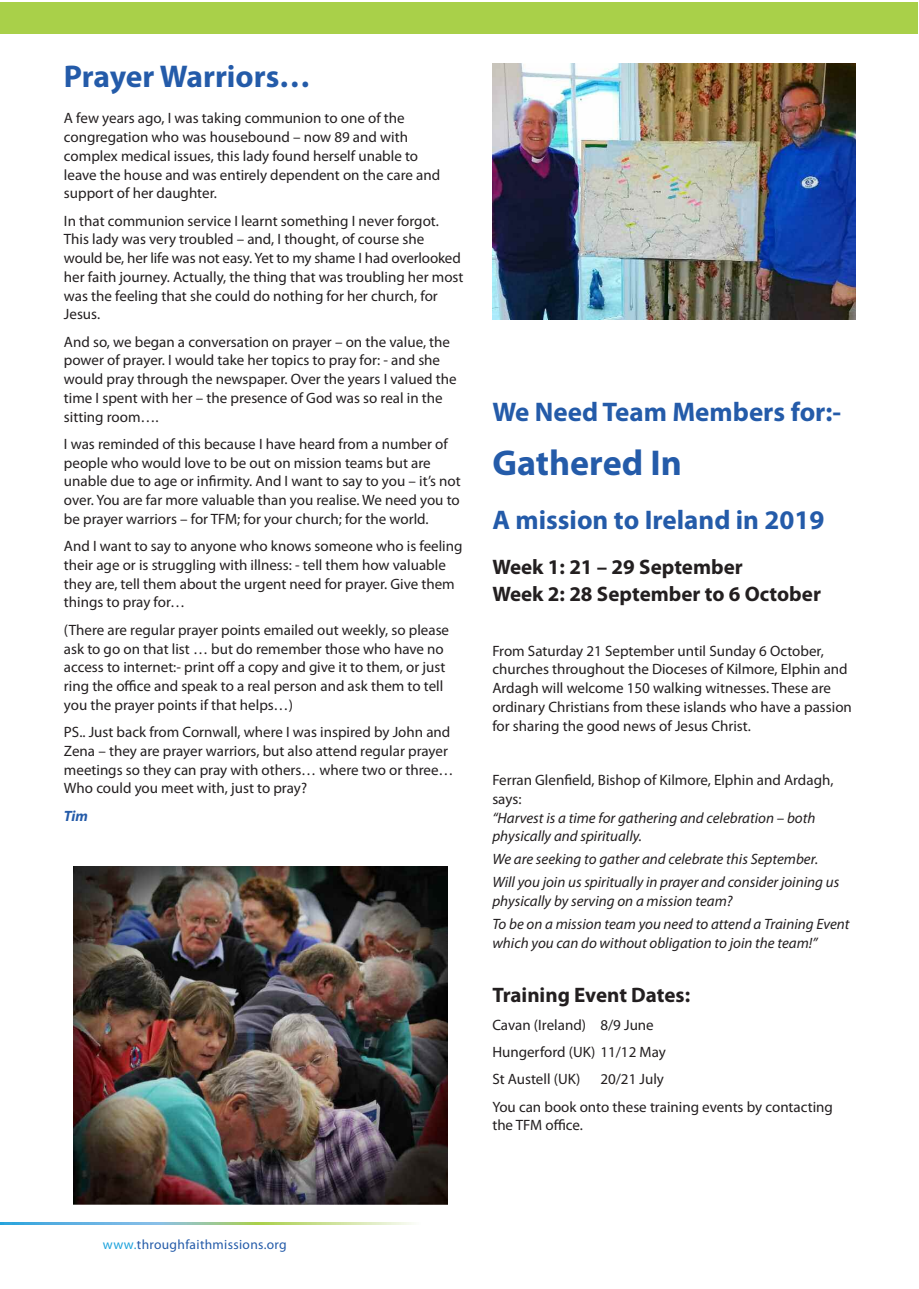
<style>
.page{position:relative;width:919px;height:1289px;background:#fff}
.page>*{position:absolute;margin:0;border:0;box-sizing:border-box;transform-origin:0 0}
.t1{font:700 36px "Myriad Pro";color:#245ba9}
.t2{font:700 31.5px "Myriad Pro";color:#245ba9}
.t3{font:700 27px "Myriad Pro";color:#245ba9}
.t4{font:700 21px/27.3px "Myriad Pro";color:#231f20}
.t5{font:15px/18.8px "Myriad Pro";color:#231f20}
.t6{font:italic 15px/23px "Myriad Pro";color:#231f20}
.t7{font:italic 700 15px "Myriad Pro";color:#245ba9}
.t8{font:13.5px "Myriad Pro";letter-spacing:.025em;color:#245ba9}
.s1{color:#1ea3dc}
</style>
<div class="page">
<div style="left:0;top:3px;width:917px;height:31px;background:#a9d049"></div>
<svg style="left:1px;top:1222px;width:413px;height:2px"></svg>
<img style="left:74px;top:866px;width:373px;height:338px">
<img style="left:492px;top:64px;width:363px;height:256px">
<h2 class="t2" style="left:64px;top:65px;width:248px">Prayer Warriors…</h2>
<p class="t5" style="left:64px;top:110px;width:378px">A few years ago, I was taking communion to one of the congregation who was housebound – now 89 and with complex medical issues, this lady found herself unable to leave the house and was entirely dependent on the care and support of her daughter.</p>
<p class="t5" style="left:64px;top:212px;width:401px">In that communion service I learnt something I never forgot.<br>This lady was very troubled – and, I thought, of course she would be, her life was not easy. Yet to my shame I had overlooked her faith journey. Actually, the thing that was troubling her most was the feeling that she could do nothing for her church, for Jesus.</p>
<p class="t5" style="left:64px;top:333px;width:394px">And so, we began a conversation on prayer – on the value, the power of prayer. I would take her topics to pray for: - and she would pray through the newspaper. Over the years I valued the time I spent with her – the presence of God was so real in the sitting room….</p>
<p class="t5" style="left:64px;top:435px;width:398px">I was reminded of this because I have heard from a number of people who would love to be out on mission teams but are unable due to age or infirmity. And I want to say to you – it’s not over. You are far more valuable than you realise. We need you to be prayer warriors – for TFM; for your church; for the world.</p>
<p class="t5" style="left:64px;top:538px;width:400px">And I want to say to anyone who knows someone who is feeling their age or is struggling with illness: - tell them how valuable they are, tell them about the urgent need for prayer. Give them things to pray for…</p>
<p class="t5" style="left:64px;top:621px;width:386px">(There are regular prayer points emailed out weekly, so please ask to go on that list … but do remember those who have no access to internet:- print off a copy and give it to them, or just ring the office and speak to a real person and ask them to tell you the prayer points if that helps…)</p>
<p class="t5" style="left:64px;top:723px;width:391px">PS.. Just back from Cornwall, where I was inspired by John and Zena – they are prayer warriors, but also attend regular prayer meetings so they can pray with others… where two or three… Who could you meet with, just to pray?</p>
<p class="t7" style="left:64px;top:810px;width:26px">Tim</p>
<h3 class="t3" style="left:492px;top:401px;width:350px">We Need Team Members for:-</h3>
<h1 class="t1" style="left:492px;top:449px;width:191px">Gathered In</h1>
<h3 class="t3" style="left:492px;top:510px;width:334px">A mission to Ireland in 2019</h3>
<h3 class="t4" style="left:492px;top:554px;width:330px">Week 1: 21 – 29 September<br>Week 2: 28 September to 6 October</h3>
<p class="t5" style="left:492px;top:642px;width:361px">From Saturday 21 September until Sunday 6 October, churches throughout the Dioceses of Kilmore, Elphin and Ardagh will welcome 150 walking witnesses. These are ordinary Christians from these islands who have a passion for sharing the good news of Jesus Christ.</p>
<p class="t5" style="left:492px;top:771px;width:342px">Ferran Glenfield, Bishop of Kilmore, Elphin and Ardagh, says:</p>
<p class="t6" style="left:492px;top:809px;width:324px;line-height:18.8px">“Harvest is a time for gathering and celebration – both physically and spiritually.</p>
<p class="t6" style="left:492px;top:849px;width:348px">We are seeking to gather and celebrate this September.<br>Will you join us spiritually in prayer and consider joining us</p>
<p class="t6" style="left:492px;top:890px;width:359px">physically by serving on a mission team?<br>To be on a mission team you need to attend a Training Event</p>
<p class="t6" style="left:492px;top:932px;width:326px">which you can do without obligation to join the team!”</p>
<h3 class="t4" style="left:492px;top:983px;width:199px">Training Event Dates:</h3>
<p class="t5" style="left:492px;top:1012px;width:175px;line-height:27.3px">Cavan (Ireland) 8/9 June<br>Hungerford (UK) 11/12 May<br>St Austell (UK)</p>
<p class="t5" style="left:492px;top:1066px;width:342px;line-height:27.3px;text-indent:108px">20/21 July<br>You can book onto these training events by contacting</p>
<p class="t5" style="left:492px;top:1117px;width:92px">the TFM office.</p>
<p class="t8" style="left:103px;top:1239px;width:185px"><span class="s1">www.</span>throughfaithmissions.org</p>
</div>
